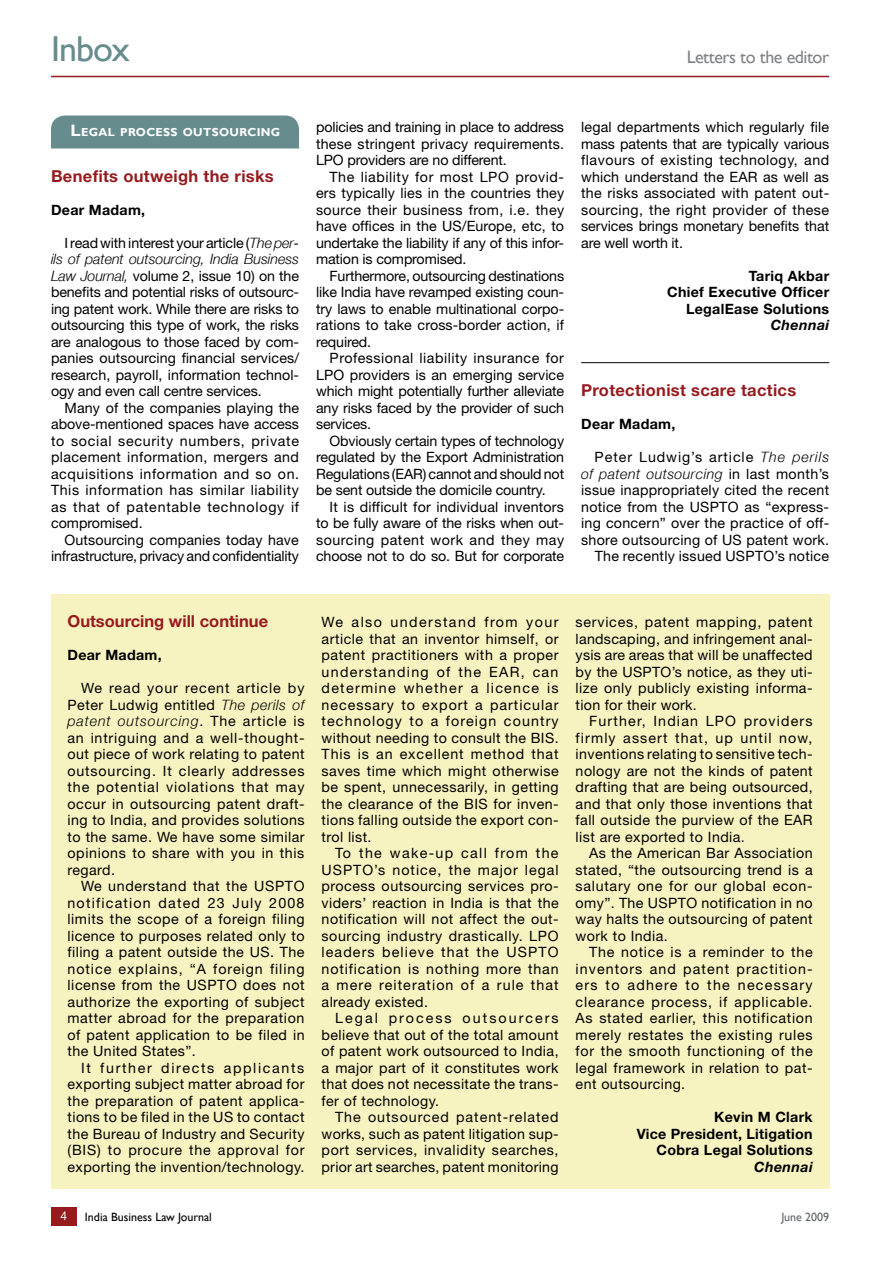
<style>
.page{position:relative;width:893px;height:1263px;background:#fff}
.page>*{position:absolute;margin:0;border:0;box-sizing:border-box;transform-origin:0 0}
.t1{font:36px "Gill Sans";letter-spacing:-.025em;color:#668c8d}
.t2{font:18px "Gill Sans";letter-spacing:-.025em;color:#808285}
.t3{font:700 16.5px "Helvetica Neue";letter-spacing:.02em;color:#971b1e}
.t4{font:700 16.5px "Helvetica Neue";color:#971b1e}
.t5{font:14.25px/16.5px "Helvetica Neue";letter-spacing:.02em;color:#000;text-align:justify}
.t6{font:700 14.25px/16.5px "Helvetica Neue";letter-spacing:.02em;color:#000;text-align:right}
.t7{font:14.25px/16.5px "Helvetica Neue";letter-spacing:-.01em;color:#000;text-align:right}
.t8{font:italic 700 14.25px "Helvetica Neue";letter-spacing:.02em;color:#000}
.t9{font:12px "Gill Sans";color:#000}
.t10{font:12px "Gill Sans";color:#5f6466}
.t11{font:12px "Helvetica Neue";color:#fff}
.t12{font:700 11.55px "Gill Sans";letter-spacing:.03em;color:#fff}
.s1{font-size:16.5px}
.s2{font-style:italic}
</style>
<div class="page">
<hr style="left:51px;top:76px;width:778px;height:1px;background:#971b1e">
<div style="left:51px;top:1207px;width:25px;height:18px;background:#971b1e"></div>
<div style="left:51px;top:594px;width:778px;height:594px;background:#f7f3c1"></div>
<svg style="left:51px;top:116px;width:248px;height:33px;background:#6c9091"></svg>
<div style="left:53px;top:122px;width:241px;height:15px;background:#668c8d"></div>
<hr style="left:581px;top:362px;width:248px;height:1px;background:#000">
<h1 class="t1" style="left:51px;top:28px;width:80px">Inbox</h1>
<p class="t2" style="left:687px;top:47px;width:144px">Letters to the editor</p>
<p class="t12" style="left:71px;top:125px;width:211px"><span class="s1">L</span>EGAL PROCESS OUTSOURCING</p>
<p class="t3" style="left:51px;top:165px;width:224px">Benefits outweigh the risks</p>
<p class="t6" style="left:51px;top:201px;width:96px">Dear Madam,</p>
<p class="t5" style="left:51px;top:234px;width:250px;text-indent:13px">I read with interest your article (<span class="s2">The per&shy;ils of patent outsourcing, India Business Law Journal,</span> volume 2, issue 10) on the benefits and potential risks of outsourc&shy;ing patent work. While there are risks to outsourcing this type of work, the risks are analogous to those faced by com&shy;panies outsourcing financial services/ research, payroll, information technol&shy;ogy and even call centre services.</p>
<p class="t5" style="left:51px;top:399px;width:250px;text-indent:13px">Many of the companies playing the above-mentioned spaces have access to social security numbers, private placement information, mergers and acquisitions information and so on.<br>This information has similar liability as that of patentable technology if compromised.</p>
<p class="t7" style="left:51px;top:531px;width:250px">Outsourcing companies today have infrastructure, privacy and confidentiality</p>
<p class="t5" style="left:316px;top:119px;width:250px">policies and training in place to address these stringent privacy requirements.<br>LPO providers are no different.</p>
<p class="t5" style="left:316px;top:168px;width:250px;text-indent:13px">The liability for most LPO provid&shy;ers typically lies in the countries they source their business from, i.e. they have offices in the US/Europe, etc, to undertake the liability if any of this infor&shy;mation is compromised.</p>
<p class="t5" style="left:316px;top:267px;width:250px;text-indent:13px">Furthermore, outsourcing destinations like India have revamped existing coun&shy;try laws to enable multinational corpo&shy;rations to take cross-border action, if required.</p>
<p class="t5" style="left:316px;top:350px;width:250px;text-indent:13px">Professional liability insurance for LPO providers is an emerging service which might potentially further alleviate any risks faced by the provider of such services.</p>
<p class="t5" style="left:316px;top:432px;width:250px;text-indent:13px">Obviously certain types of technology regulated by the Export Administration Regulations (EAR) cannot and should not be sent outside the domicile country.</p>
<p class="t5" style="left:316px;top:498px;width:250px;text-indent:13px">It is difficult for individual inventors to be fully aware of the risks when out&shy;sourcing patent work and they may choose not to do so. But for corporate</p>
<p class="t5" style="left:581px;top:119px;width:250px">legal departments which regularly file mass patents that are typically various flavours of existing technology, and which understand the EAR as well as the risks associated with patent out&shy;sourcing, the right provider of these services brings monetary benefits that are well worth it.</p>
<p class="t6" style="left:667px;top:267px;width:163px">Tariq Akbar<br>Chief Executive Officer<br>LegalEase Solutions</p>
<p class="t8" style="left:771px;top:316px;width:60px">Chennai</p>
<p class="t3" style="left:581px;top:380px;width:217px">Protectionist scare tactics</p>
<p class="t6" style="left:581px;top:415px;width:96px">Dear Madam,</p>
<p class="t5" style="left:581px;top:448px;width:250px;text-align:right">Peter Ludwig’s article <span class="s2">The perils of patent outsourcing</span> in last month’s issue inappropriately cited the recent notice from the USPTO as “express&shy;ing concern” over the practice of off&shy;shore outsourcing of US patent work.<br>The recently issued USPTO’s notice</p>
<p class="t4" style="left:68px;top:611px;width:202px">Outsourcing will continue</p>
<p class="t6" style="left:68px;top:646px;width:96px">Dear Madam,</p>
<p class="t5" style="left:68px;top:679px;width:239px;text-indent:13px">We read your recent article by Peter Ludwig entitled <span class="s2">The perils of patent outsourcing</span>. The article is an intriguing and a well-thought&shy;out piece of work relating to patent outsourcing. It clearly addresses the potential violations that may occur in outsourcing patent draft&shy;ing to India, and provides solutions to the same. We have some similar opinions to share with you in this regard.</p>
<p class="t5" style="left:68px;top:878px;width:239px;text-indent:13px">We understand that the USPTO notification dated 23 July 2008 limits the scope of a foreign filing licence to purposes related only to filing a patent outside the US. The notice explains, “A foreign filing license from the USPTO does not authorize the exporting of subject matter abroad for the preparation of patent application to be filed in the United States”.</p>
<p class="t5" style="left:68px;top:1059px;width:239px;text-indent:13px">It further directs applicants exporting subject matter abroad for the preparation of patent applica&shy;tions to be filed in the US to contact the Bureau of Industry and Security (BIS) to procure the approval for exporting the invention/technology.</p>
<p class="t5" style="left:322px;top:614px;width:239px">We also understand from your article that an inventor himself, or patent practitioners with a proper understanding of the EAR, can determine whether a licence is necessary to export a particular technology to a foreign country without needing to consult the BIS.<br>This is an excellent method that saves time which might otherwise be spent, unnecessarily, in getting the clearance of the BIS for inven&shy;tions falling outside the export con&shy;trol list.</p>
<p class="t5" style="left:322px;top:845px;width:239px;text-indent:13px">To the wake-up call from the USPTO’s notice, the major legal process outsourcing services pro&shy;viders’ reaction in India is that the notification will not affect the out&shy;sourcing industry drastically. LPO leaders believe that the USPTO notification is nothing more than a mere reiteration of a rule that already existed.</p>
<p class="t5" style="left:322px;top:1010px;width:239px;text-indent:13px">Legal process outsourcers believe that out of the total amount of patent work outsourced to India, a major part of it constitutes work that does not necessitate the trans&shy;fer of technology.</p>
<p class="t5" style="left:322px;top:1109px;width:239px;text-indent:13px">The outsourced patent-related works, such as patent litigation sup&shy;port services, invalidity searches, prior art searches, patent monitoring</p>
<p class="t5" style="left:576px;top:614px;width:239px">services, patent mapping, patent landscaping, and infringement anal&shy;ysis are areas that will be unaffected by the USPTO’s notice, as they uti&shy;lize only publicly existing informa&shy;tion for their work.</p>
<p class="t5" style="left:576px;top:713px;width:239px;text-indent:13px">Further, Indian LPO providers firmly assert that, up until now, inventions relating to sensitive tech&shy;nology are not the kinds of patent drafting that are being outsourced, and that only those inventions that fall outside the purview of the EAR list are exported to India.</p>
<p class="t5" style="left:576px;top:845px;width:239px;text-indent:13px">As the American Bar Association stated, “the outsourcing trend is a salutary one for our global econ&shy;omy”. The USPTO notification in no way halts the outsourcing of patent work to India.</p>
<p class="t5" style="left:576px;top:944px;width:239px;text-indent:13px">The notice is a reminder to the inventors and patent practition&shy;ers to adhere to the necessary clearance process, if applicable.<br>As stated earlier, this notification merely restates the existing rules for the smooth functioning of the legal framework in relation to pat&shy;ent outsourcing.</p>
<p class="t6" style="left:637px;top:1108px;width:177px">Kevin M Clark<br>Vice President, Litigation<br>Cobra Legal Solutions</p>
<p class="t8" style="left:754px;top:1158px;width:60px">Chennai</p>
<p class="t11" style="left:60px;top:1208px;width:8px">4</p>
<p class="t9" style="left:85px;top:1210px;width:128px">India Business Law Journal</p>
<p class="t10" style="left:781px;top:1210px;width:49px">June 2009</p>
</div>
